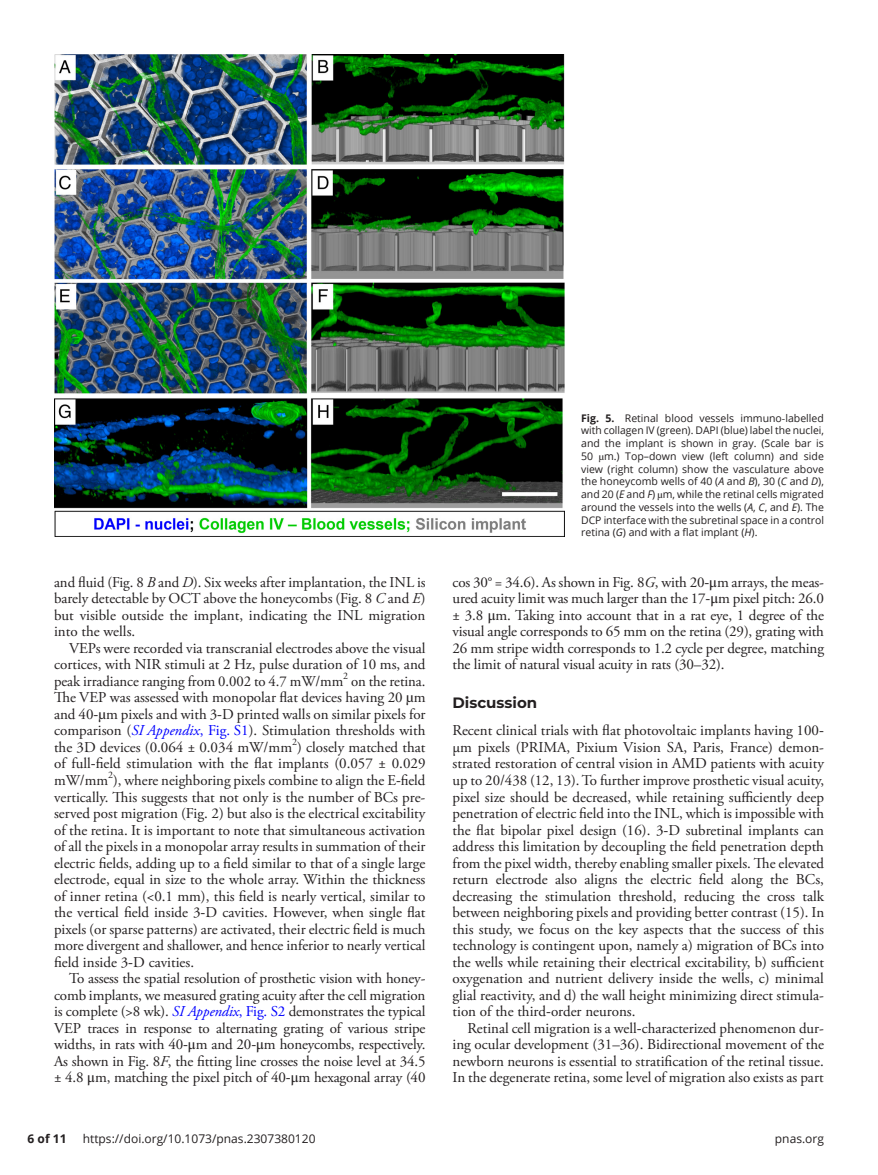
<style>
.page{position:relative;width:878px;height:1175px;background:#fff}
.page>*{position:absolute;margin:0;border:0;box-sizing:border-box;transform-origin:0 0}
.t1{font:15px/16.5px "Adobe Garamond Pro";color:#231f20;text-align:justify}
.t2{font:700 15px "Montserrat";color:#231f20}
.t3{font:12px "Open Sans";color:#231f20}
.t4{font:700 12px "Open Sans";color:#231f20}
.t5{font:10.5px/12.8px "Open Sans";color:#231f20;text-align:justify}
.t6{font:10.05px "Adobe Garamond Pro";color:#231f20}
.s1{font-style:italic}
.s2{font-family:"STIX"}
.s3{font-style:italic;color:#00f}
.s4{color:#00f}
.s5{font-weight:700}
</style>
<div class="page">
<img style="left:54px;top:54px;width:510px;height:482px">
<p class="t1" style="left:54px;top:574px;width:373px">and fluid (Fig. 8 <span class="s1">B</span> and <span class="s1">D</span>). Six weeks after implantation, the INL is barely detectable by OCT above the honeycombs (Fig. 8 <span class="s1">C</span> and <span class="s1">E</span>) but visible outside the implant, indicating the INL migration into the wells.</p>
<p class="t1" style="left:54px;top:640px;width:373px;text-indent:15px">VEPs were recorded via transcranial electrodes above the visual cortices, with NIR stimuli at 2 Hz, pulse duration of 10 ms, and peak irradiance ranging from 0.002 to 4.7 mW/mm</p>
<p class="t6" style="left:343px;top:670px;width:6px">2</p>
<p class="t1" style="left:54px;top:673px;width:373px;text-indent:297px">on the retina.<br>The VEP was assessed with monopolar flat devices having 20 <span class="s2">µ</span>m and 40<span class="s2">-µ</span>m pixels and with 3<span class="s2">-</span>D printed walls on similar pixels for comparison (<span class="s3">SI Appendix</span><span class="s4">, Fig. S1</span>). Stimulation thresholds with the 3D devices (0.064 ± 0.034 mW/mm ) closely matched that</p>
<p class="t6" style="left:292px;top:736px;width:6px">2</p>
<p class="t1" style="left:54px;top:756px;width:373px">of full<span class="s2">-</span>field stimulation with the flat implants (0.057 ± 0.029 mW/mm ), where neighboring pixels combine to align the E<span class="s2">-</span>field</p>
<p class="t6" style="left:108px;top:769px;width:6px">2</p>
<p class="t1" style="left:54px;top:789px;width:373px">vertically. This suggests that not only is the number of BCs pre&shy;served post migration (Fig. 2) but also is the electrical excitability of the retina. It is important to note that simultaneous activation of all the pixels in a monopolar array results in summation of their electric fields, adding up to a field similar to that of a single large electrode, equal in size to the whole array. Within the thickness of inner retina (&lt;0.1 mm), this field is nearly vertical, similar to the vertical field inside 3<span class="s2">-</span>D cavities. However, when single flat pixels (or sparse patterns) are activated, their electric field is much more divergent and shallower, and hence inferior to nearly vertical field inside 3<span class="s2">-</span>D cavities.</p>
<p class="t1" style="left:54px;top:970px;width:373px;text-indent:15px">To assess the spatial resolution of prosthetic vision with honey&shy;comb implants, we measured grating acuity after the cell migration is complete (&gt;8 wk). <span class="s3">SI Appendix</span><span class="s4">, Fig. S2</span> demonstrates the typical VEP traces in response to alternating grating of various stripe widths, in rats with 40<span class="s2">-μ</span>m and 20<span class="s2">-μ</span>m honeycombs, respectively.<br>As shown in Fig. 8<span class="s1">F</span>, the fitting line crosses the noise level at 34.5 ± 4.8 <span class="s2">μ</span>m, matching the pixel pitch of 40<span class="s2">-μ</span>m hexagonal array (40</p>
<p class="t5" style="left:581px;top:411px;width:244px"><span class="s5">Fig. 5.</span> Retinal blood vessels immuno<span class="s2">-</span>labelled with collagen IV (green). DAPI (blue) label the nuclei, and the implant is shown in gray. (Scale bar is 50 <span class="s2">µ</span>m.) Top–down view (left column) and side view (right column) show the vasculature above the honeycomb wells of 40 (<span class="s1">A</span> and <span class="s1">B</span>), 30 (<span class="s1">C</span> and <span class="s1">D</span>), and 20 (<span class="s1">E</span> and <span class="s1">F</span>) <span class="s2">µ</span>m, while the retinal cells migrated around the vessels into the wells (<span class="s1">A</span>, <span class="s1">C</span>, and <span class="s1">E</span>). The DCP interface with the subretinal space in a control retina (<span class="s1">G</span>) and with a flat implant (<span class="s1">H</span>).</p>
<p class="t1" style="left:452px;top:574px;width:373px">cos 30° = 34.6). As shown in Fig. 8<span class="s1">G</span>, with 20<span class="s2">-μ</span>m arrays, the meas&shy;ured acuity limit was much larger than the 17<span class="s2">-μ</span>m pixel pitch: 26.0 ± 3.8 <span class="s2">μ</span>m. Taking into account that in a rat eye, 1 degree of the visual angle corresponds to 65 mm on the retina (29), grating with 26 mm stripe width corresponds to 1.2 cycle per degree, matching the limit of natural visual acuity in rats (30–32).</p>
<p class="t2" style="left:452px;top:692px;width:86px">Discussion</p>
<p class="t1" style="left:452px;top:723px;width:373px">Recent clinical trials with flat photovoltaic implants having 100<span class="s2">- </span>µm pixels (PRIMA, Pixium Vision SA, Paris, France) demon&shy;strated restoration of central vision in AMD patients with acuity up to 20/438 (12, 13). To further improve prosthetic visual acuity, pixel size should be decreased, while retaining sufficiently deep penetration of electric field into the INL, which is impossible with the flat bipolar pixel design (16). 3<span class="s2">-</span>D subretinal implants can address this limitation by decoupling the field penetration depth from the pixel width, thereby enabling smaller pixels. The elevated return electrode also aligns the electric field along the BCs, decreasing the stimulation threshold, reducing the cross talk between neighboring pixels and providing better contrast (15). In this study, we focus on the key aspects that the success of this technology is contingent upon, namely a) migration of BCs into the wells while retaining their electrical excitability, b) sufficient oxygenation and nutrient delivery inside the wells, c) minimal glial reactivity, and d) the wall height minimizing direct stimula&shy;tion of the third<span class="s2">-</span>order neurons.</p>
<p class="t1" style="left:452px;top:1020px;width:373px;text-indent:15px">Retinal cell migration is a well<span class="s2">-</span>characterized phenomenon dur&shy;ing ocular development (31–36). Bidirectional movement of the newborn neurons is essential to stratification of the retinal tissue.<br>In the degenerate retina, some level of migration also exists as part</p>
<p class="t4" style="left:28px;top:1130px;width:40px">6 of 11</p>
<p class="t3" style="left:83px;top:1130px;width:234px">https://doi.org/10.1073/pnas.2307380120</p>
<p class="t3" style="left:774px;top:1130px;width:51px">pnas.org</p>
</div>
